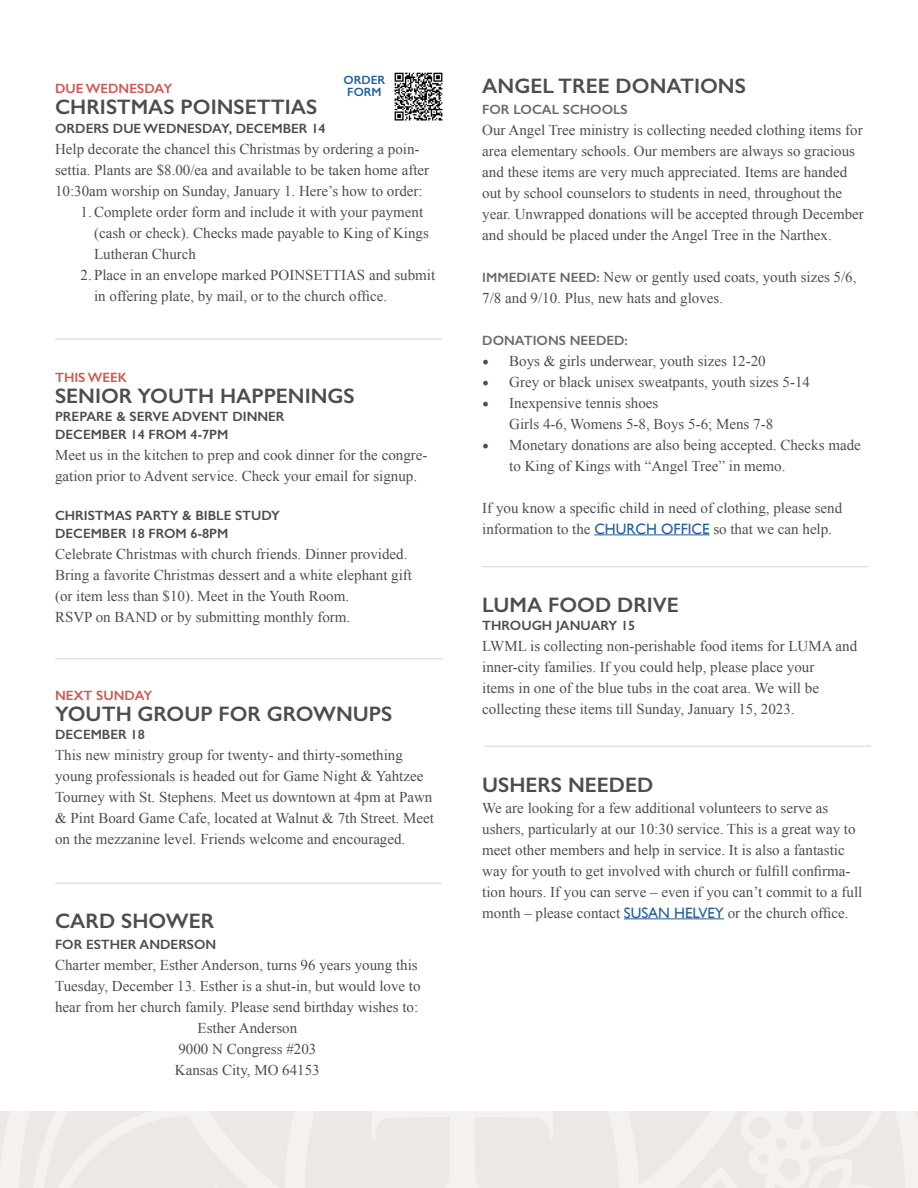
<style>
.page{position:relative;width:918px;height:1188px;background:#fff}
.page>*{position:absolute;margin:0;border:0;box-sizing:border-box;transform-origin:0 0}
.t1{font:600 21px "Gill Sans";color:#4d4d4f}
.t2{font:15px/21px "Times New Roman";color:#4d4d4f}
.t3{font:600 13.5px/18px "Gill Sans";color:#4d4d4f}
.t4{font:600 13.5px "Gill Sans";color:#696a6c}
.t5{font:600 13.5px "Gill Sans";color:#d05851}
.t6{font:600 12px/12px "Gill Sans";color:#215e9e;text-align:center}
.s1{font-family:"Gill Sans";font-weight:600;font-size:13.5px;color:#696a6c}
.s2{font-family:"Minion Pro";font-size:18px}
.s3{font-family:"Gill Sans";color:#215e9e}
</style>
<div class="page">
<svg style="left:0;top:1111px;width:918px;height:77px;background:#efeae7"></svg>
<hr style="left:594px;top:534px;width:116px;height:1px;background:#215e9e">
<hr style="left:624px;top:918px;width:100px;height:1px;background:#215e9e">
<hr style="left:55px;top:883px;width:387px;height:1px;background:#d8d2d0">
<hr style="left:484px;top:746px;width:387px;height:1px;background:#d8d2d0">
<hr style="left:482px;top:566px;width:387px;height:1px;background:#d8d2d0">
<hr style="left:55px;top:339px;width:387px;height:1px;background:#d8d2d0">
<hr style="left:55px;top:658px;width:387px;height:1px;background:#d8d2d0">
<img style="left:394px;top:72px;width:49px;height:49px">
<p class="t6" style="left:344px;top:73px;width:43px">ORDER<br>FORM</p>
<p class="t5" style="left:55px;top:80px;width:119px">DUE WEDNESDAY</p>
<h1 class="t1" style="left:55px;top:94px;width:264px">CHRISTMAS POINSETTIAS</h1>
<p class="t3" style="left:55px;top:120px;width:272px">ORDERS DUE WEDNESDAY, DECEMBER 14</p>
<p class="t2" style="left:55px;top:138px;width:366px">Help decorate the chancel this Christmas by ordering a poin-</p>
<p class="t2" style="left:55px;top:159px;width:376px">settia. Plants are $8.00/ea and available to be taken home after</p>
<p class="t2" style="left:55px;top:180px;width:369px">10:30am worship on Sunday, January 1. Here’s how to order:</p>
<p class="t2" style="left:81px;top:201px;width:344px">1.Complete order form and include it with your payment</p>
<p class="t2" style="left:94px;top:222px;width:336px">(cash or check). Checks made payable to King of Kings</p>
<p class="t2" style="left:94px;top:243px;width:104px">Lutheran Church</p>
<p class="t2" style="left:94px;top:264px;width:343px;text-indent:-14px">2. Place in an envelope marked POINSETTIAS and submit in offering plate, by mail, or to the church office.</p>
<p class="t5" style="left:55px;top:370px;width:74px">THIS WEEK</p>
<h1 class="t1" style="left:55px;top:383px;width:301px">SENIOR YOUTH HAPPENINGS</h1>
<p class="t3" style="left:55px;top:408px;width:231px">PREPARE &amp; SERVE ADVENT DINNER<br>DECEMBER 14 FROM 4-7PM</p>
<p class="t2" style="left:55px;top:444px;width:374px">Meet us in the kitchen to prep and cook dinner for the congre&shy;gation prior to Advent service. Check your email for signup.</p>
<p class="t3" style="left:55px;top:507px;width:226px">CHRISTMAS PARTY &amp; BIBLE STUDY<br>DECEMBER 18 FROM 6-8PM</p>
<p class="t2" style="left:55px;top:543px;width:359px">Celebrate Christmas with church friends. Dinner provided.<br>Bring a favorite Christmas dessert and a white elephant gift (or item less than $10). Meet in the Youth Room.<br>RSVP on BAND or by submitting monthly form.</p>
<p class="t5" style="left:55px;top:688px;width:99px">NEXT SUNDAY</p>
<h1 class="t1" style="left:55px;top:701px;width:339px">YOUTH GROUP FOR GROWNUPS</h1>
<p class="t3" style="left:55px;top:726px;width:91px">DECEMBER 18</p>
<p class="t2" style="left:55px;top:744px;width:380px">This new ministry group for twenty- and thirty-something young professionals is headed out for Game Night &amp; Yahtzee Tourney with St. Stephens. Meet us downtown at 4pm at Pawn &amp; Pint Board Game Cafe, located at Walnut &amp; 7th Street. Meet on the mezzanine level. Friends welcome and encouraged.</p>
<h1 class="t1" style="left:55px;top:908px;width:161px">CARD SHOWER</h1>
<p class="t3" style="left:55px;top:936px;width:163px">FOR ESTHER ANDERSON</p>
<p class="t2" style="left:55px;top:954px;width:364px">Charter member, Esther Anderson, turns 96 years young this</p>
<p class="t2" style="left:55px;top:975px;width:367px">Tuesday, December 13. Esther is a shut-in, but would love to</p>
<p class="t2" style="left:55px;top:996px;width:365px">hear from her church family. Please send birthday wishes to:</p>
<p class="t2" style="left:198px;top:1017px;width:101px">Esther Anderson</p>
<p class="t2" style="left:178px;top:1038px;width:139px">9000 N Congress #203</p>
<p class="t2" style="left:175px;top:1059px;width:146px">Kansas City, MO 64153</p>
<h1 class="t1" style="left:482px;top:73px;width:265px">ANGEL TREE DONATIONS</h1>
<p class="t4" style="left:482px;top:101px;width:147px">FOR LOCAL SCHOOLS</p>
<p class="t2" style="left:482px;top:119px;width:383px">Our Angel Tree ministry is collecting needed clothing items for area elementary schools. Our members are always so gracious and these items are very much appreciated. Items are handed out by school counselors to students in need, throughout the year. Unwrapped donations will be accepted through December and should be placed under the Angel Tree in the Narthex.</p>
<p class="t2" style="left:482px;top:266px;width:376px"><span class="s1">IMMEDIATE NEED:</span> New or gently used coats, youth sizes 5/6,<br>7/8 and 9/10. Plus, new hats and gloves.</p>
<p class="t4" style="left:482px;top:332px;width:147px">DONATIONS NEEDED:</p>
<p class="t2" style="left:482px;top:350px;width:285px"><span class="s2">•</span> Boys &amp; girls underwear, youth sizes 12-20</p>
<p class="t2" style="left:482px;top:371px;width:329px"><span class="s2">•</span> Grey or black unisex sweatpants, youth sizes 5-14</p>
<p class="t2" style="left:509px;top:392px;width:265px;text-indent:-27px"><span class="s2">•</span> Inexpensive tennis shoes<br>Girls 4-6, Womens 5-8, Boys 5-6; Mens 7-8</p>
<p class="t2" style="left:509px;top:434px;width:353px;text-indent:-27px"><span class="s2">•</span> Monetary donations are also being accepted. Checks made to King of Kings with “Angel Tree” in memo.</p>
<p class="t2" style="left:482px;top:497px;width:361px">If you know a specific child in need of clothing, please send information to the <span class="s3">CHURCH OFFICE</span> so that we can help.</p>
<h1 class="t1" style="left:482px;top:592px;width:198px">LUMA FOOD DRIVE</h1>
<p class="t3" style="left:482px;top:616px;width:155px">THROUGH JANUARY 15</p>
<p class="t2" style="left:482px;top:635px;width:376px">LWML is collecting non-perishable food items for LUMA and inner-city families. If you could help, please place your<br>items in one of the blue tubs in the coat area. We will be collecting these items till Sunday, January 15, 2023.</p>
<h1 class="t1" style="left:482px;top:772px;width:172px">USHERS NEEDED</h1>
<p class="t2" style="left:482px;top:797px;width:382px">We are looking for a few additional volunteers to serve as ushers, particularly at our 10:30 service. This is a great way to meet other members and help in service. It is also a fantastic way for youth to get involved with church or fulfill confirma&shy;tion hours. If you can serve – even if you can’t commit to a full month – please contact <span class="s3">SUSAN HELVEY</span> or the church office.</p>
</div>
